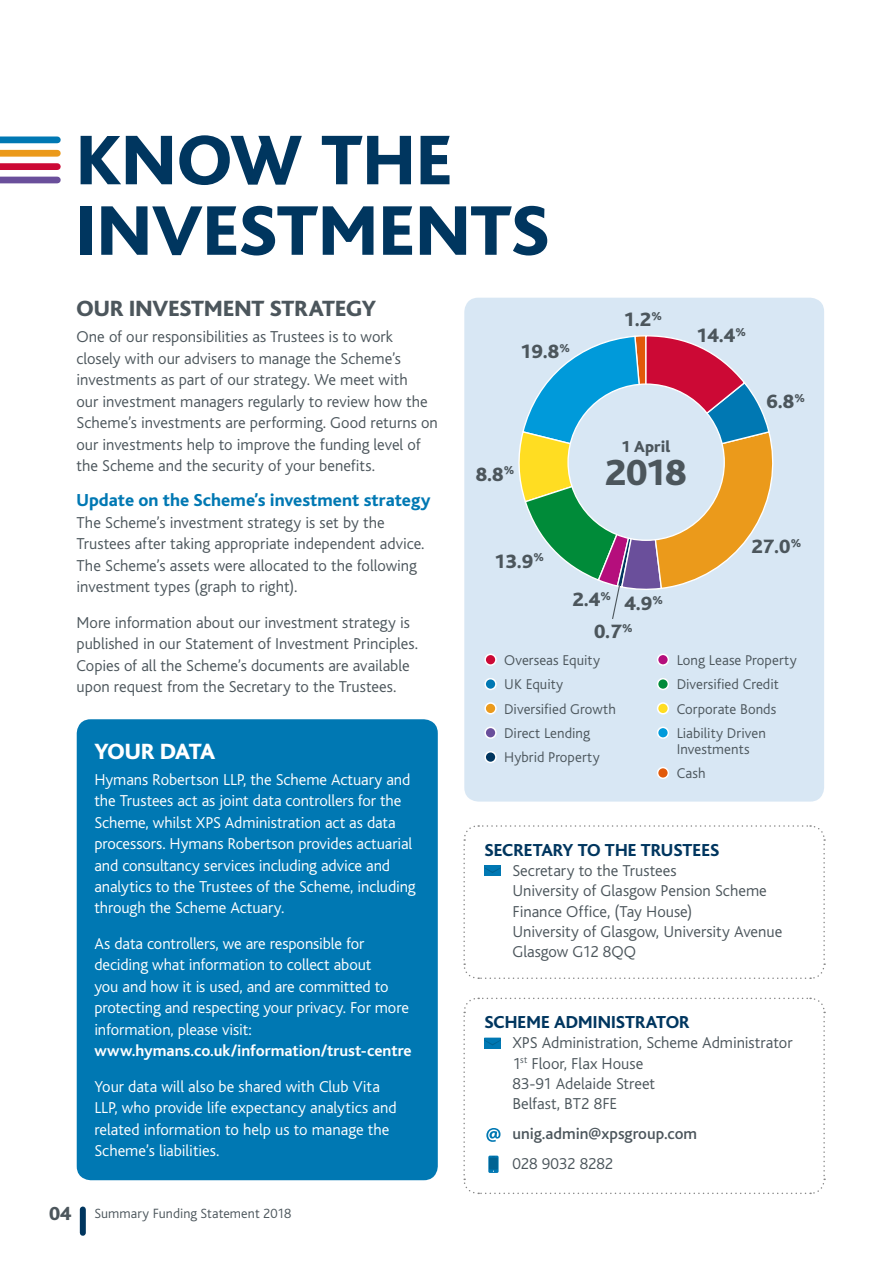
<style>
.page{position:relative;width:893px;height:1263px;background:#fff}
.page>*{position:absolute;margin:0;border:0;box-sizing:border-box;transform-origin:0 0}
.t1{font:800 73.5px/70.5px "Bliss";letter-spacing:.005em;color:#00365f}
.t2{font:800 38.1px "Bliss";color:#4c565c}
.t3{font:800 23.1px "Bliss";color:#4c565c}
.t4{font:800 23.1px "Bliss";letter-spacing:-.045em;color:#fff}
.t5{font:800 20.25px/27.9px "Bliss";color:#4c565c}
.t6{font:800 18.15px "Bliss";color:#00365f}
.t7{font:800 18.15px "Bliss";color:#0078b3}
.t8{font:300 16.5px/21.5px "Bliss";color:#4c565c}
.t9{font:300 16.5px/21.5px "Bliss";letter-spacing:-.005em;color:#fff}
.t10{font:700 16.5px "Bliss";color:#fff}
.t11{font:500 16.5px "Bliss";color:#4c565c}
.t12{font:800 16.5px "Bliss";letter-spacing:.005em;color:#4c565c}
.t13{font:300 14.85px/24.3px "Bliss";letter-spacing:.005em;color:#4c565c}
.t14{font:300 14.1px "Bliss";letter-spacing:.005em;color:#4c565c}
.s1{font-weight:800;font-size:19.8px}
</style>
<div class="page">
<div style="left:80px;top:1209px;width:6px;height:24px;background:#00365f"></div>
<div style="left:77px;top:719px;width:361px;height:461px;background:#0078b3;border-radius:14px"></div>
<svg style="left:463px;top:825px;width:363px;height:154px"></svg>
<svg style="left:463px;top:997px;width:363px;height:198px"></svg>
<div style="left:464px;top:298px;width:360px;height:503px;background:#d8e7f4;border-radius:14px"></div>
<div style="left:485px;top:654px;width:11px;height:11px;background:#cc0935;border-radius:50%"></div>
<div style="left:484px;top:654px;width:13px;height:12px;border:2px solid #fff;border-radius:50%"></div>
<div style="left:485px;top:679px;width:11px;height:10px;background:#0078b3;border-radius:50%"></div>
<div style="left:484px;top:678px;width:13px;height:12px;border:2px solid #fff;border-radius:50%"></div>
<div style="left:485px;top:703px;width:11px;height:11px;background:#eb9a1b;border-radius:50%"></div>
<div style="left:484px;top:702px;width:13px;height:12px;border:2px solid #fff;border-radius:50%"></div>
<div style="left:485px;top:727px;width:11px;height:11px;background:#6a4f9b;border-radius:50%"></div>
<div style="left:484px;top:727px;width:13px;height:12px;border:2px solid #fff;border-radius:50%"></div>
<div style="left:485px;top:752px;width:11px;height:10px;background:#00365f;border-radius:50%"></div>
<div style="left:484px;top:751px;width:13px;height:12px;border:2px solid #fff;border-radius:50%"></div>
<div style="left:658px;top:654px;width:10px;height:11px;background:#b50e7c;border-radius:50%"></div>
<div style="left:657px;top:654px;width:12px;height:12px;border:2px solid #fff;border-radius:50%"></div>
<div style="left:658px;top:679px;width:10px;height:10px;background:#008b39;border-radius:50%"></div>
<div style="left:657px;top:678px;width:12px;height:12px;border:2px solid #fff;border-radius:50%"></div>
<div style="left:658px;top:703px;width:10px;height:11px;background:#fd2;border-radius:50%"></div>
<div style="left:657px;top:702px;width:12px;height:12px;border:2px solid #fff;border-radius:50%"></div>
<div style="left:658px;top:727px;width:10px;height:11px;background:#009ada;border-radius:50%"></div>
<div style="left:657px;top:727px;width:12px;height:12px;border:2px solid #fff;border-radius:50%"></div>
<div style="left:658px;top:767px;width:10px;height:11px;background:#e25a0a;border-radius:50%"></div>
<div style="left:657px;top:767px;width:12px;height:12px;border:2px solid #fff;border-radius:50%"></div>
<div style="left:0;top:136px;width:57px;height:7px;background:#0078b3"></div>
<div style="left:0;top:150px;width:57px;height:7px;background:#eb9a1b"></div>
<div style="left:0;top:163px;width:57px;height:7px;background:#cc0935"></div>
<div style="left:0;top:177px;width:57px;height:6px;background:#6a4f9b"></div>
<svg style="left:518px;top:335px;width:256px;height:284px"></svg>
<h1 class="t1" style="left:77px;top:127px;width:474px">KNOW THE<br>INVESTMENTS</h1>
<h3 class="t3" style="left:77px;top:297px;width:301px">OUR INVESTMENT STRATEGY</h3>
<p class="t8" style="left:77px;top:326px;width:363px">One of our responsibilities as Trustees is to work closely with our advisers to manage the Scheme’s investments as part of our strategy. We meet with<br>our investment managers regularly to review how the Scheme’s investments are performing. Good returns on our investments help to improve the funding level of the Scheme and the security of your benefits.</p>
<p class="t7" style="left:77px;top:491px;width:355px">Update on the Scheme’s investment strategy</p>
<p class="t8" style="left:77px;top:512px;width:349px">The Scheme’s investment strategy is set by the Trustees after taking appropriate independent advice.<br>The Scheme’s assets were allocated to the following investment types (graph to right).</p>
<p class="t8" style="left:77px;top:612px;width:343px">More information about our investment strategy is published in our Statement of Investment Principles.<br>Copies of all the Scheme’s documents are available upon request from the Secretary to the Trustees.</p>
<h3 class="t4" style="left:94px;top:739px;width:122px">YOUR DATA</h3>
<p class="t9" style="left:94px;top:769px;width:323px">Hymans Robertson LLP, the Scheme Actuary and the Trustees act as joint data controllers for the Scheme, whilst XPS Administration act as data processors. Hymans Robertson provides actuarial and consultancy services including advice and analytics to the Trustees of the Scheme, including through the Scheme Actuary.</p>
<p class="t9" style="left:94px;top:933px;width:316px">As data controllers, we are responsible for deciding what information to collect about<br>you and how it is used, and are committed to protecting and respecting your privacy. For more information, please visit:</p>
<p class="t10" style="left:94px;top:1042px;width:319px">www.hymans.co.uk/information/trust-centre</p>
<p class="t9" style="left:94px;top:1076px;width:304px">Your data will also be shared with Club Vita LLP, who provide life expectancy analytics and related information to help us to manage the Scheme’s liabilities.</p>
<p class="t14" style="left:49px;top:1206px;width:244px"><span class="s1">04</span> Summary Funding Statement 2018</p>
<p class="t5" style="left:520px;top:338px;width:52px">19.8<sup>%</sup></p>
<p class="t5" style="left:476px;top:460px;width:40px">8.8<sup>%</sup></p>
<p class="t5" style="left:623px;top:306px;width:40px">1.2<sup>%</sup></p>
<p class="t5" style="left:696px;top:322px;width:52px">14.4<sup>%</sup></p>
<p class="t12" style="left:621px;top:438px;width:51px">1 April</p>
<h2 class="t2" style="left:605px;top:453px;width:83px">2018</h2>
<p class="t5" style="left:766px;top:388px;width:40px">6.8<sup>%</sup></p>
<p class="t5" style="left:494px;top:547px;width:52px">13.9<sup>%</sup></p>
<p class="t5" style="left:572px;top:586px;width:40px">2.4<sup>%</sup></p>
<p class="t5" style="left:594px;top:590px;width:71px;text-indent:30px">4.9<sup>%<br></sup>0.7<sup>%</sup></p>
<p class="t5" style="left:751px;top:533px;width:52px">27.0<sup>%</sup></p>
<p class="t13" style="left:504px;top:648px;width:113px">Overseas Equity<br>UK Equity<br>Diversified Growth<br>Direct Lending<br>Hybrid Property</p>
<p class="t13" style="left:677px;top:648px;width:122px">Long Lease Property<br>Diversified Credit<br>Corporate Bonds<br>Liability Driven</p>
<p class="t13" style="left:677px;top:737px;width:75px">Investments<br>Cash</p>
<p class="t6" style="left:484px;top:840px;width:236px">SECRETARY TO THE TRUSTEES</p>
<p class="t8" style="left:512px;top:861px;width:271px;line-height:20.2px">Secretary to the Trustees<br>University of Glasgow Pension Scheme<br>Finance Office, (Tay House)<br>University of Glasgow, University Avenue<br>Glasgow G12 8QQ</p>
<p class="t6" style="left:484px;top:1013px;width:207px">SCHEME ADMINISTRATOR</p>
<p class="t8" style="left:512px;top:1033px;width:282px;line-height:20.2px">XPS Administration, Scheme Administrator<br>1<sup>st</sup> Floor, Flax House<br>83-91 Adelaide Street<br>Belfast, BT2 8FE</p>
<p class="t11" style="left:512px;top:1125px;width:186px">unig.admin@xpsgroup.com</p>
<p class="t8" style="left:512px;top:1153px;width:102px">028 9032 8282</p>
</div>
